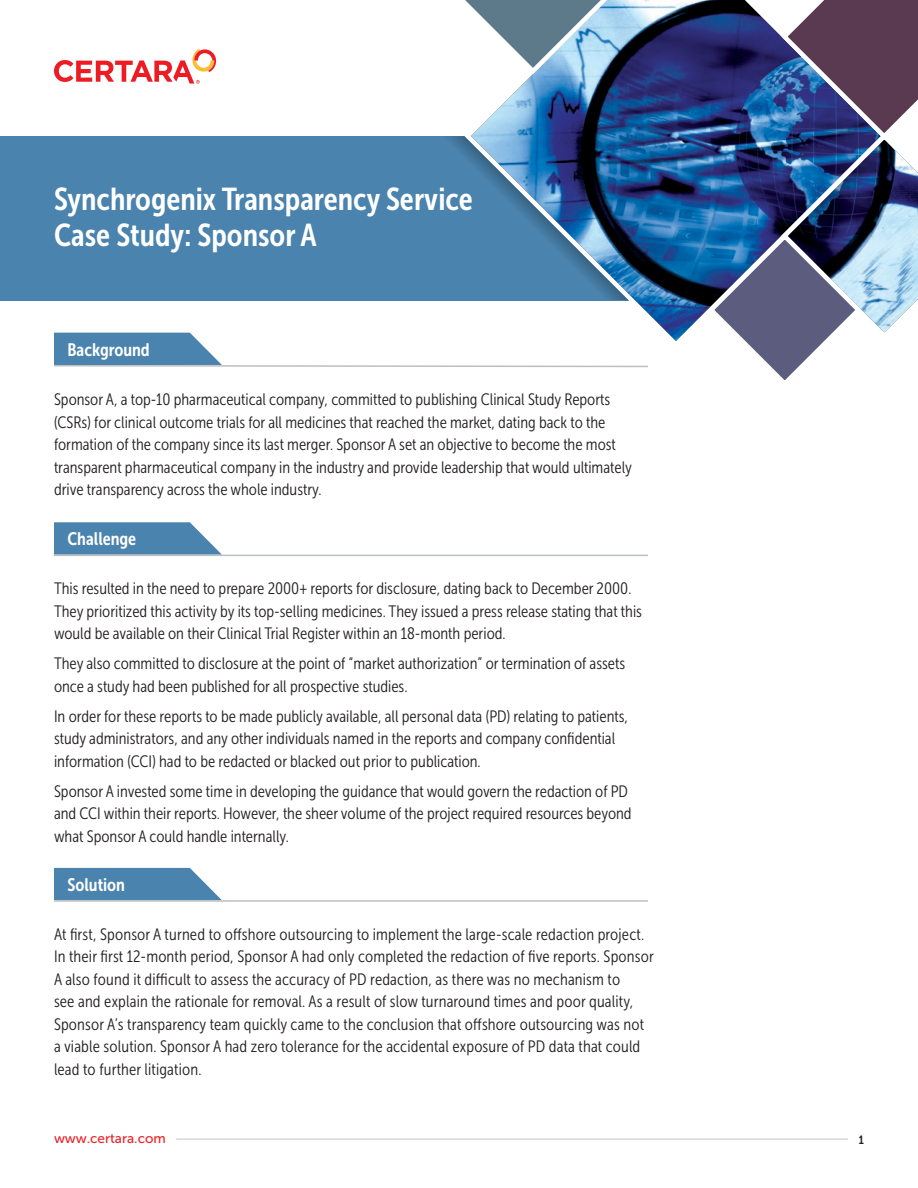
<style>
.page{position:relative;width:918px;height:1188px;background:#fff}
.page>*{position:absolute;margin:0;border:0;box-sizing:border-box;transform-origin:0 0}
.t1{font:31.5px/36px "Museo Sans Cond 700";color:#fff}
.t2{font:18px "Museo Sans Cond 700";color:#fff}
.t3{font:16.5px/22.5px "Museo Sans Cond 300";color:#231f20}
.t4{font:13.5px "Museo Sans 500";color:#eb2227}
.t5{font:12px "Museo Sans Cond 700";color:#231f20}
</style>
<div class="page">
<hr style="left:176px;top:1139px;width:672px;height:1px;background:#c7c9cb">
<div style="left:0;top:136px;width:665px;height:164px;background:#4a83ad"></div>
<svg style="left:461px;top:0;width:244px;height:341px"></svg>
<svg style="left:461px;top:0;width:150px;height:77px"></svg>
<svg style="left:705px;top:0;width:213px;height:380px"></svg>
<svg style="left:54px;top:333px;width:596px;height:35px"></svg>
<svg style="left:54px;top:522px;width:168px;height:33px;background:#5f91b6"></svg>
<hr style="left:54px;top:555px;width:594px;height:1px;background:#bcbec0">
<svg style="left:54px;top:868px;width:168px;height:32px;background:#5b8eb4"></svg>
<hr style="left:54px;top:900px;width:594px;height:2px;background:#bcbec0">
<svg style="left:54px;top:49px;width:162px;height:35px"></svg>
<h1 class="t1" style="left:54px;top:181px;width:420px">Synchrogenix Transparency Service<br>Case Study: Sponsor A</h1>
<p class="t2" style="left:68px;top:339px;width:84px">Background</p>
<p class="t3" style="left:54px;top:388px;width:579px">Sponsor A, a top-10 pharmaceutical company, committed to publishing Clinical Study Reports (CSRs) for clinical outcome trials for all medicines that reached the market, dating back to the formation of the company since its last merger. Sponsor A set an objective to become the most transparent pharmaceutical company in the industry and provide leadership that would ultimately drive transparency across the whole industry.</p>
<p class="t2" style="left:68px;top:529px;width:70px">Challenge</p>
<p class="t3" style="left:54px;top:577px;width:590px">This resulted in the need to prepare 2000+ reports for disclosure, dating back to December 2000.<br>They prioritized this activity by its top-selling medicines. They issued a press release stating that this would be available on their Clinical Trial Register within an 18-month period.</p>
<p class="t3" style="left:54px;top:652px;width:573px">They also committed to disclosure at the point of “market authorization” or termination of assets once a study had been published for all prospective studies.</p>
<p class="t3" style="left:54px;top:705px;width:576px">In order for these reports to be made publicly available, all personal data (PD) relating to patients, study administrators, and any other individuals named in the reports and company confidential information (CCI) had to be redacted or blacked out prior to publication.</p>
<p class="t3" style="left:54px;top:780px;width:579px">Sponsor A invested some time in developing the guidance that would govern the redaction of PD and CCI within their reports. However, the sheer volume of the project required resources beyond what Sponsor A could handle internally.</p>
<p class="t2" style="left:68px;top:875px;width:59px">Solution</p>
<p class="t3" style="left:54px;top:923px;width:601px">At first, Sponsor A turned to offshore outsourcing to implement the large-scale redaction project.<br>In their first 12-month period, Sponsor A had only completed the redaction of five reports. Sponsor A also found it difficult to assess the accuracy of PD redaction, as there was no mechanism to<br>see and explain the rationale for removal. As a result of slow turnaround times and poor quality, Sponsor A’s transparency team quickly came to the conclusion that offshore outsourcing was not a viable solution. Sponsor A had zero tolerance for the accidental exposure of PD data that could lead to further litigation.</p>
<p class="t4" style="left:54px;top:1131px;width:113px">www.certara.com</p>
<p class="t5" style="left:859px;top:1133px;width:7px">1</p>
</div>
